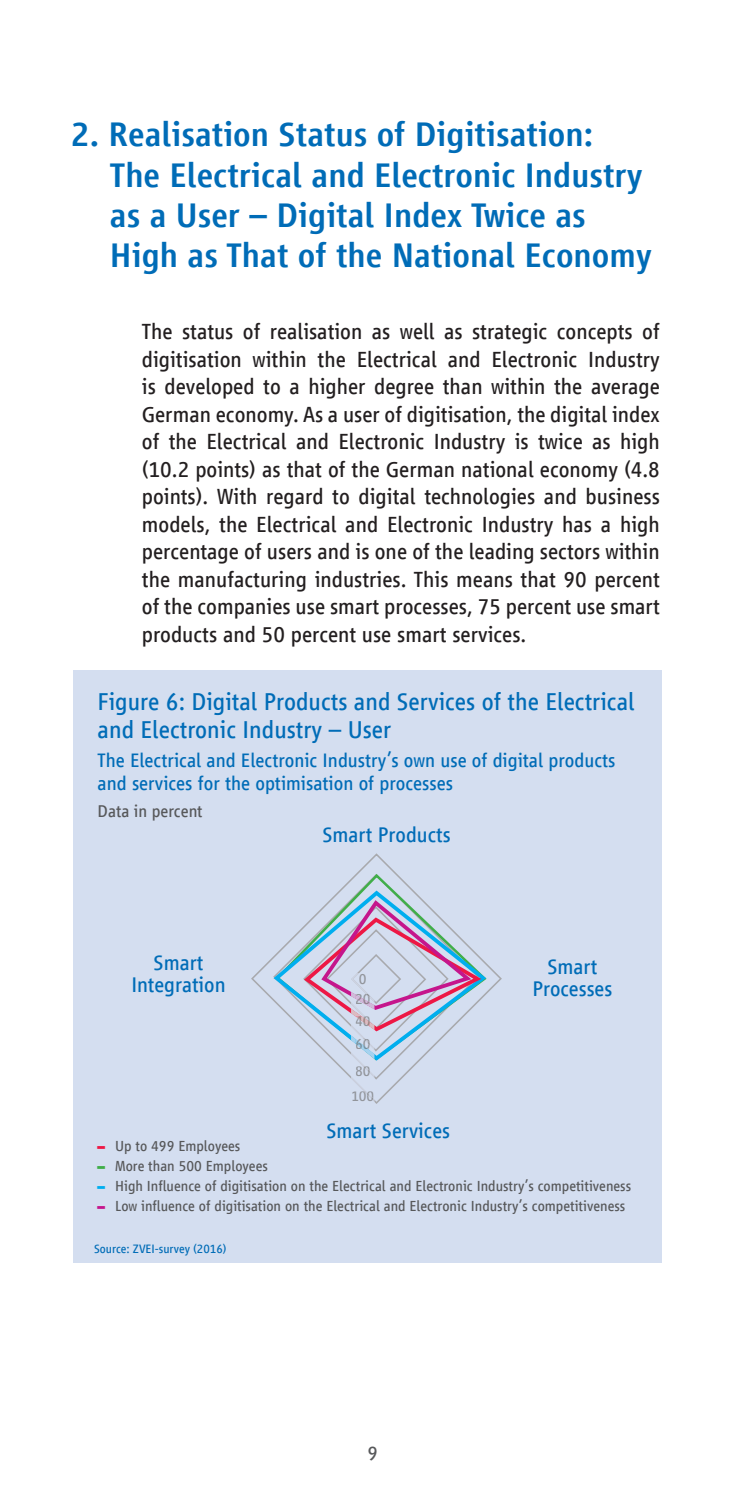
<style>
.page{position:relative;width:745px;height:1489px;background:#fff}
.page>*{position:absolute;margin:0;border:0;box-sizing:border-box;transform-origin:0 0}
.t1{font:500 35px/40px "Vialog LT Com";color:#006cb7}
.t2{font:25px/27.5px "Vialog LT Com";color:#006cb7}
.t3{font:22.5px/27.5px "Vialog LT Com";color:#231f20;text-align:justify}
.t4{font:21.75px/21.8px "Vialog LT Com";color:#006cb7;text-align:center}
.t5{font:20px/22.5px "Vialog LT Com";color:#006cb7}
.t6{font:20px "Vialog LT Com";color:#57585a}
.t7{font:17.5px "Vialog LT Com";color:#57585a}
.t8{font:15px "Vialog LT Com";color:#57585a}
.t9{font:15px/20px "Vialog LT Com";color:#92959b}
.t10{font:12.5px "Vialog LT Com";color:#006cb7}
.s1{font-family:"Rockwell";font-weight:800;color:#ed1845}
.s2{font-family:"Rockwell";font-weight:800;color:#40ae49}
.s3{font-family:"Rockwell";font-weight:800;color:#00aeef}
.s4{font-family:"Rockwell";font-weight:800;color:#c5168c}
</style>
<div class="page">
<div style="left:73px;top:670px;width:588px;height:591px;background:#d4def0"></div>
<svg style="left:251px;top:853px;width:250px;height:148px"></svg>
<svg style="left:273px;top:873px;width:213px;height:231px"></svg>
<h1 class="t1" style="left:110px;top:115px;width:543px;text-indent:-39px">2. Realisation Status of Digitisation:<br>The Electrical and Electronic Industry as a User – Digital Index Twice as High as That of the National Economy</h1>
<p class="t3" style="left:142px;top:318px;width:519px">The status of realisation as well as strategic concepts of digitisation within the Electrical and Electronic Industry is developed to a higher degree than within the average German economy. As a user of digitisation, the digital index of the Electrical and Electronic Industry is twice as high (10.2 points) as that of the German national economy (4.8 points). With regard to digital technologies and business models, the Electrical and Electronic Industry has a high percentage of users and is one of the leading sectors within the manufacturing industries. This means that 90 percent of the companies use smart processes, 75 percent use smart products and 50 percent use smart services.</p>
<p class="t2" style="left:97px;top:688px;width:538px">Figure 6: Digital Products and Services of the Electrical and Electronic Industry – User</p>
<p class="t5" style="left:97px;top:749px;width:519px">The Electrical and Electronic Industry’s own use of digital products and services for the optimisation of processes</p>
<p class="t7" style="left:97px;top:801px;width:106px">Data in percent</p>
<p class="t4" style="left:322px;top:823px;width:130px">Smart Products</p>
<p class="t4" style="left:131px;top:952px;width:96px">Smart<br>Integration</p>
<p class="t4" style="left:532px;top:956px;width:81px">Smart<br>Processes</p>
<p class="t9" style="left:355px;top:968px;width:17px">0<br>20</p>
<p class="t9" style="left:355px;top:1010px;width:17px;line-height:22.5px">40<br>60</p>
<p class="t9" style="left:351px;top:1058px;width:25px;line-height:25px">80<br>100</p>
<p class="t4" style="left:326px;top:1120px;width:125px">Smart Services</p>
<p class="t8" style="left:97px;top:1137px;width:144px"><span class="s1">–</span> Up to 499 Employees</p>
<p class="t8" style="left:97px;top:1157px;width:172px"><span class="s2">–</span> More than 500 Employees</p>
<p class="t8" style="left:97px;top:1177px;width:535px"><span class="s3">–</span> High Influence of digitisation on the Electrical and Electronic Industry’s competitiveness</p>
<p class="t8" style="left:97px;top:1197px;width:529px"><span class="s4">–</span> Low influence of digitisation on the Electrical and Electronic Industry’s competitiveness</p>
<p class="t10" style="left:94px;top:1241px;width:134px">Source: ZVEI-survey (2016)</p>
<p class="t6" style="left:367px;top:1441px;width:12px">9</p>
</div>
